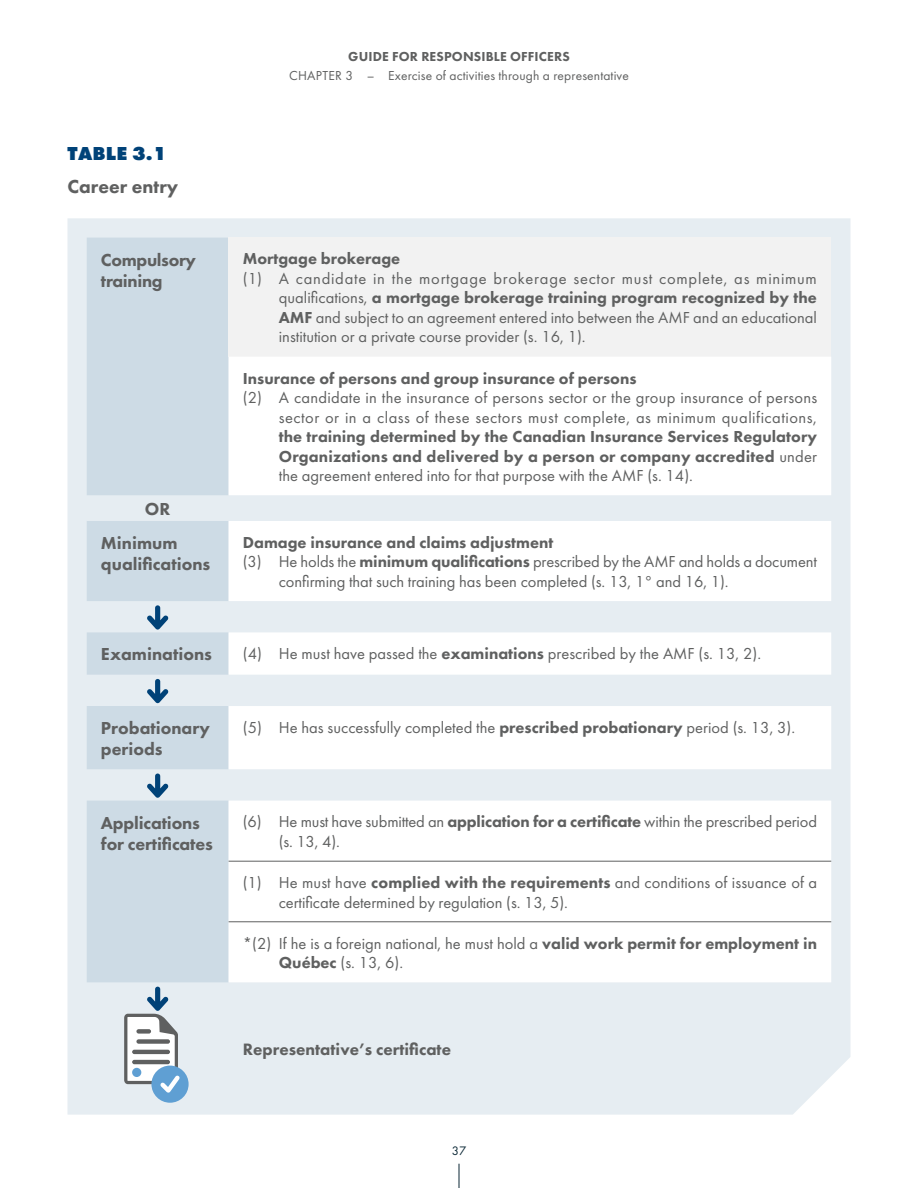
<style>
.page{position:relative;width:918px;height:1188px;background:#fff}
.page>*{position:absolute;margin:0;border:0;box-sizing:border-box;transform-origin:0 0}
.P_Tableau_Titre{font:800 19.5px "Futura PT";color:#5f6060}
.P_Tableau_Numero{font:800 19.5px "Futura PT";letter-spacing:.01em;color:#004278}
.P_Tableau_En-têtes{font:800 18px/21px "Futura PT";color:#5f6060}
.P_Tableau_En-têtes-2{font:800 18px/21px "Futura PT";letter-spacing:-.02em;color:#5f6060}
.P_Tableau_Texte_Gauche_Heavy_Gris{font:800 17.1px "Futura PT";color:#5f6060}
.P_Tableau_Texte{font:16.5px/19.5px "Futura PT";color:#5f6060}
.P_Tableau_Texte-2{font:800 16.5px "Futura PT";color:#5f6060}
.t1{font:13.5px "Futura PT";letter-spacing:.01em;color:#5f6060}
.t2{font:800 13.5px "Futura PT";letter-spacing:.01em;color:#5f6060}
.t3{font:12.75px "Futura PT";color:#0a2735}
.s1{font-weight:800}
</style>
<div class="page">
<div style="left:68px;top:218px;width:782px;height:897px;background:#e6edf2"></div>
<svg style="left:87px;top:238px;width:142px;height:744px;background:#d0dde6"></svg>
<div style="left:229px;top:238px;width:602px;height:119px;background:#f2f2f2"></div>
<svg style="left:229px;top:357px;width:602px;height:625px"></svg>
<hr style="left:229px;top:861px;width:602px;height:1px;background:#5f6060">
<hr style="left:229px;top:921px;width:602px;height:1px;background:#5f6060">
<svg style="left:147px;top:605px;width:22px;height:25px"></svg>
<svg style="left:147px;top:679px;width:22px;height:24px"></svg>
<svg style="left:147px;top:774px;width:22px;height:24px"></svg>
<div style="left:153px;top:1067px;width:34px;height:34px;background:#5f9fd3;border-radius:50%"></div>
<div style="left:151px;top:1066px;width:38px;height:37px;border:3px solid #5f9fd3;border-radius:50%"></div>
<svg style="left:124px;top:987px;width:60px;height:110px"></svg>
<svg style="left:459px;top:1164px;width:1px;height:24px"></svg>
<p class="P_Tableau_Numero" style="left:68px;top:141px;width:100px">TABLE 3.1</p>
<p class="P_Tableau_Titre" style="left:68px;top:174px;width:112px">Career entry</p>
<p class="t2" style="left:348px;top:48px;width:223px">GUIDE FOR RESPONSIBLE OFFICERS</p>
<p class="t1" style="left:289px;top:68px;width:341px">CHAPTER 3 – Exercise of activities through a representative</p>
<p class="P_Tableau_En-têtes-2" style="left:101px;top:249px;width:97px">Compulsory training</p>
<p class="P_Tableau_Texte-2" style="left:243px;top:249px;width:159px">Mortgage brokerage</p>
<p class="P_Tableau_Texte" style="left:279px;top:269px;width:540px;text-align:justify;text-indent:-36px">(1) A candidate in the mortgage brokerage sector must complete, as minimum qualifications, <span class="s1">a mortgage brokerage training program recognized by the AMF</span> and subject to an agreement entered into between the AMF and an educational institution or a private course provider (s. 16, 1).</p>
<p class="P_Tableau_Texte-2" style="left:243px;top:368px;width:395px">Insurance of persons and group insurance of persons</p>
<p class="P_Tableau_Texte" style="left:279px;top:388px;width:540px;text-align:justify;text-indent:-36px">(2) A candidate in the insurance of persons sector or the group insurance of persons sector or in a class of these sectors must complete, as minimum qualifications, <span class="s1">the training determined by the Canadian Insurance Services Regulatory Organizations and delivered by a person or company accredited</span> under the agreement entered into for that purpose with the AMF (s. 14).</p>
<p class="P_Tableau_En-têtes" style="left:145px;top:498px;width:27px">OR</p>
<p class="P_Tableau_En-têtes" style="left:101px;top:532px;width:111px">Minimum qualifications</p>
<p class="P_Tableau_Texte-2" style="left:243px;top:532px;width:312px">Damage insurance and claims adjustment</p>
<p class="P_Tableau_Texte" style="left:279px;top:552px;width:540px;text-indent:-36px">(3) He holds the <span class="s1">minimum qualifications</span> prescribed by the AMF and holds a document confirming that such training has been completed (s. 13, 1° and 16, 1).</p>
<p class="P_Tableau_En-têtes" style="left:101px;top:644px;width:113px">Examinations</p>
<p class="P_Tableau_Texte" style="left:243px;top:644px;width:520px">(4) He must have passed the <span class="s1">examinations</span> prescribed by the AMF (s. 13, 2).</p>
<p class="P_Tableau_En-têtes" style="left:101px;top:717px;width:110px">Probationary periods</p>
<p class="P_Tableau_Texte" style="left:243px;top:718px;width:554px">(5) He has successfully completed the <span class="s1">prescribed probationary</span> period (s. 13, 3).</p>
<p class="P_Tableau_En-têtes" style="left:101px;top:812px;width:113px">Applications for certificates</p>
<p class="P_Tableau_Texte" style="left:279px;top:812px;width:540px;text-indent:-36px">(6) He must have submitted an <span class="s1">application for a certificate</span> within the prescribed period (s. 13, 4).</p>
<p class="P_Tableau_Texte" style="left:279px;top:873px;width:540px;text-indent:-36px">(1) He must have <span class="s1">complied with the requirements</span> and conditions of issuance of a certificate determined by regulation (s. 13, 5).</p>
<p class="P_Tableau_Texte" style="left:279px;top:933px;width:540px;text-indent:-36px">*(2) If he is a foreign national, he must hold a <span class="s1">valid work permit for employment in<br>Québec</span> (s. 13, 6).</p>
<p class="P_Tableau_Texte_Gauche_Heavy_Gris" style="left:243px;top:1039px;width:210px">Representative’s certificate</p>
<p class="t3" style="left:452px;top:1143px;width:16px">37</p>
</div>
